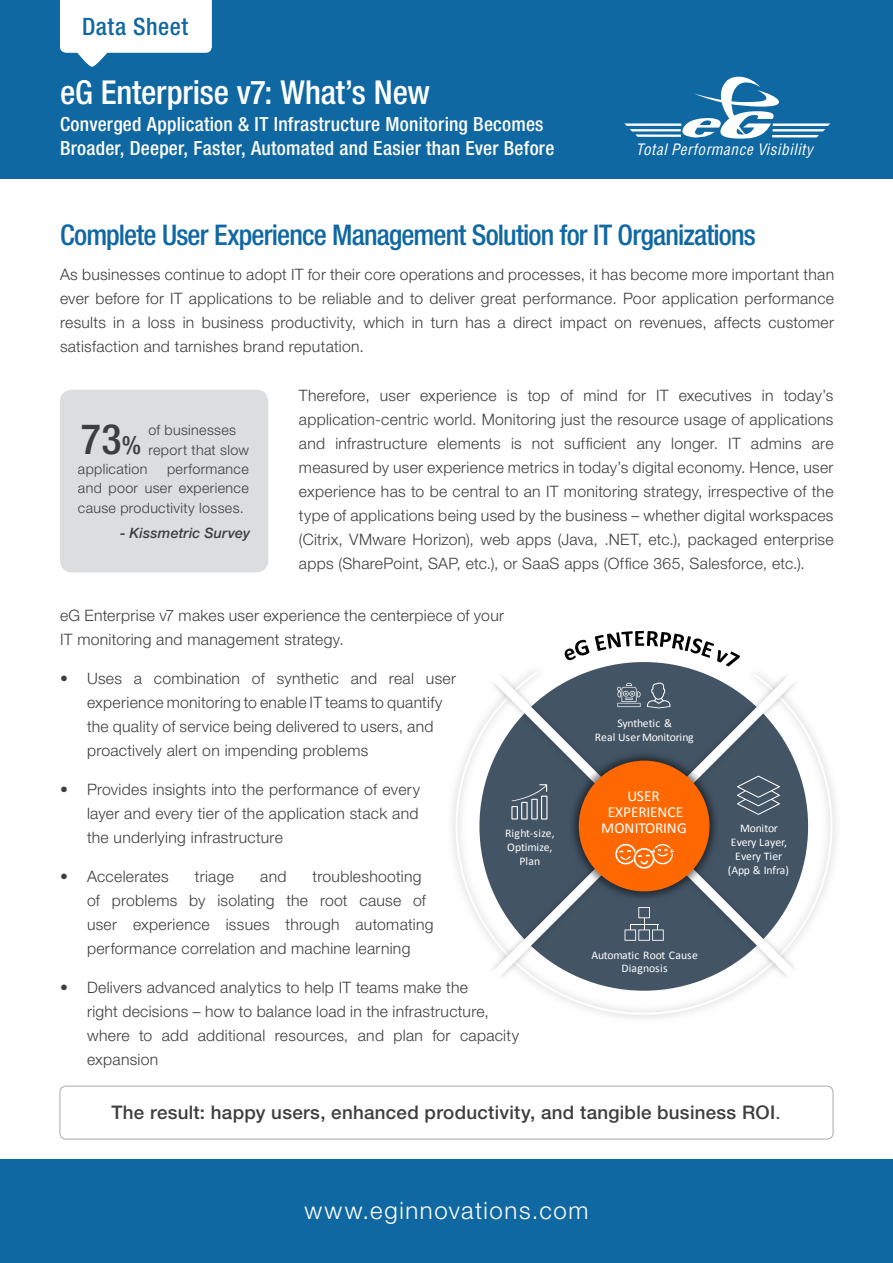
<style>
.page{position:relative;width:893px;height:1263px;background:#fff}
.page>*{position:absolute;margin:0;border:0;box-sizing:border-box;transform-origin:0 0}
.t1{font:500 condensed 42px "Helvetica Neue LT Pro";color:#3e3e3f}
.t2{font:500 condensed 33px "Helvetica Neue LT Std";letter-spacing:-.005em;color:#fff}
.t3{font:500 condensed 28.5px "Helvetica Neue LT Std";letter-spacing:-.03em;color:#1068a2}
.t4{font:300 24px "Helvetica Neue LT Pro";letter-spacing:.065em;color:#fff}
.t5{font:500 condensed 24px "Helvetica Neue LT Pro";letter-spacing:.02em;color:#1068a2}
.t6{font:500 condensed 19.5px "Helvetica Neue LT Std";letter-spacing:.015em;color:#fff}
.phara_style_1{font:500 18.75px "Helvetica Neue LT Pro";letter-spacing:.015em;color:#3e3e3f}
.phara_style_1-2{font:300 15.75px/24px "Helvetica Neue LT Pro";letter-spacing:.02em;color:#3e3e3f}
.t7{font:italic condensed 15.3px "Helvetica";letter-spacing:.04em;color:#fff}
.t8{font:15.3px/32.4px "Calibri";letter-spacing:-.01em;color:#fff;text-align:center}
.t9{font:300 14.25px/19.5px "Helvetica Neue LT Pro";letter-spacing:.025em;color:#3e3e3f;text-align:justify}
.t10{font:italic 500 14.25px "Helvetica Neue LT Pro";letter-spacing:.01em;color:#3e3e3f}
.t11{font:11.7px/14.1px "Calibri";letter-spacing:-.015em;color:#fff;text-align:center}
.t12{font:11.7px/13.8px "Calibri";letter-spacing:.01em;color:#fff;text-align:center}
.t13{font:11.7px/13.8px "Calibri";letter-spacing:.02em;color:#fff;text-align:center}
.s1{font-size:25.5px}
.s2{font-family:"Helvetica Neue LT Com"}
.s3{font-family:"Helvetica Neue";font-weight:400}
</style>
<div class="page">
<div style="left:0;top:1159px;width:893px;height:104px;background:#1068a2"></div>
<div style="left:0;top:0;width:893px;height:178px;background:#1068a2"></div>
<svg style="left:624px;top:76px;width:206px;height:64px"></svg>
<svg style="left:60px;top:0;width:152px;height:67px"></svg>
<div style="left:60px;top:390px;width:208px;height:182px;background:#dcdddf;border-radius:12px"></div>
<svg style="left:452px;top:721px;width:384px;height:297px"></svg>
<img style="left:484px;top:666px;width:320px;height:320px">
<svg style="left:486px;top:668px;width:316px;height:317px;fill:#435465"></svg>
<img style="left:565px;top:747px;width:158px;height:158px">
<div style="left:579px;top:761px;width:130px;height:130px;background:#ff6800;border-radius:50%"></div>
<svg style="left:624px;top:907px;width:40px;height:34px"></svg>
<svg style="left:511px;top:784px;width:36px;height:35px"></svg>
<svg style="left:737px;top:776px;width:43px;height:39px;background:#5c6a79"></svg>
<svg style="left:565px;top:640px;width:24px;height:20px"></svg>
<svg style="left:595px;top:631px;width:145px;height:35px"></svg>
<svg style="left:615px;top:843px;width:59px;height:26px"></svg>
<svg style="left:617px;top:703px;width:24px;height:4px"></svg>
<hr style="left:618px;top:703px;width:22px;height:3px;background:#fff">
<svg style="left:617px;top:683px;width:23px;height:19px"></svg>
<svg style="left:647px;top:683px;width:24px;height:25px"></svg>
<div style="left:60px;top:1086px;width:773px;height:53px;border:1px solid #aaa;border-radius:6px"></div>
<p class="t5" style="left:82px;top:13px;width:107px">Data Sheet</p>
<p class="t2" style="left:60px;top:72px;width:372px">eG Enterprise v7: What’s New</p>
<p class="t6" style="left:60px;top:112px;width:485px">Converged Application &amp; IT Infrastructure Monitoring Becomes</p>
<p class="t6" style="left:60px;top:136px;width:496px">Broader, Deeper, Faster, Automated and Easier than Ever Before</p>
<p class="t7" style="left:636px;top:140px;width:179px">Total Performance Visibility</p>
<p class="t3" style="left:60px;top:218px;width:697px">Complete User Experience Management Solution for IT Organizations</p>
<p class="phara_style_1-2" style="left:60px;top:262px;width:776px;text-align:justify">As businesses continue to adopt IT for their core operations and processes, it has become more important than ever before for IT applications to be reliable and to deliver great performance. Poor application performance results in a loss in business productivity, which in turn has a direct impact on revenues, affects customer satisfaction and tarnishes brand reputation.</p>
<p class="t1" style="left:81px;top:414px;width:62px">73<span class="s1">%</span></p>
<p class="t9" style="left:148px;top:420px;width:89px">of businesses</p>
<p class="t9" style="left:148px;top:440px;width:102px">report that slow</p>
<p class="t9" style="left:78px;top:459px;width:71px">application</p>
<p class="t9" style="left:78px;top:459px;width:172px;text-indent:89px">performance and poor user experience cause productivity losses.</p>
<p class="t10" style="left:120px;top:524px;width:132px">- Kissmetric Survey</p>
<p class="phara_style_1-2" style="left:299px;top:383px;width:536px;text-align:justify">Therefore, user experience is top of mind for IT executives in today’s application-centric world. Monitoring just the resource usage of applications and infrastructure elements is not sufficient any longer. IT admins are measured by user experience metrics in today’s digital economy. Hence, user experience has to be central to an IT monitoring strategy, irrespective of the type of applications being used by the business – whether digital workspaces (Citrix, VMware Horizon), web apps (Java, .NET, etc.), packaged enterprise apps (SharePoint, SAP, etc.), or SaaS apps (Office 365, Salesforce, etc.).</p>
<p class="phara_style_1-2" style="left:60px;top:603px;width:446px">eG Enterprise v7 makes user experience the centerpiece of your<br>IT monitoring and management strategy.</p>
<p class="phara_style_1-2" style="left:87px;top:666px;width:371px;text-indent:-27px">• Uses a combination of synthetic and real user experience monitoring to enable IT teams to quantify the quality of service being delivered to users, and proactively alert on impending problems</p>
<p class="phara_style_1-2" style="left:87px;top:777px;width:334px;text-align:justify;text-indent:-27px">• Provides insights into the performance of every layer and every tier of the application stack and the underlying infrastructure</p>
<p class="phara_style_1-2" style="left:60px;top:864px;width:110px">• Accelerates</p>
<p class="phara_style_1-2" style="left:195px;top:864px;width:41px">triage</p>
<p class="phara_style_1-2" style="left:260px;top:864px;width:28px">and</p>
<p class="t13" style="left:505px;top:826px;width:51px">Right-size,<br>Optimize,<br>Plan</p>
<p class="phara_style_1-2" style="left:87px;top:864px;width:348px;text-indent:226px">troubleshooting of problems by isolating the root cause of user experience issues through automating performance correlation and machine learning</p>
<p class="phara_style_1-2" style="left:87px;top:975px;width:433px;text-indent:-27px">• Delivers advanced analytics to help IT teams make the<br>right decisions – how to balance load in the infrastructure, where to add additional resources, and plan for capacity expansion</p>
<p class="t11" style="left:595px;top:716px;width:100px">Synthetic &amp;<br>Real User Monitoring</p>
<p class="t8" style="left:601px;top:780px;width:87px">USER<br>MONITORING</p>
<p class="t8" style="left:608px;top:796px;width:77px">EXPERIENCE</p>
<p class="t12" style="left:591px;top:948px;width:108px">Automatic Root Cause<br>Diagnosis</p>
<p class="t11" style="left:728px;top:821px;width:63px">Monitor<br>Every Layer,<br>Every Tier (App &amp; Infra)</p>
<p class="phara_style_1" style="left:111px;top:1101px;width:670px">The result: happy users, enhanced productivity, and tangible business R<span class="s2">OI</span><span class="s3">.</span></p>
<p class="t4" style="left:305px;top:1195px;width:285px">www.eginnovations.com</p>
</div>
